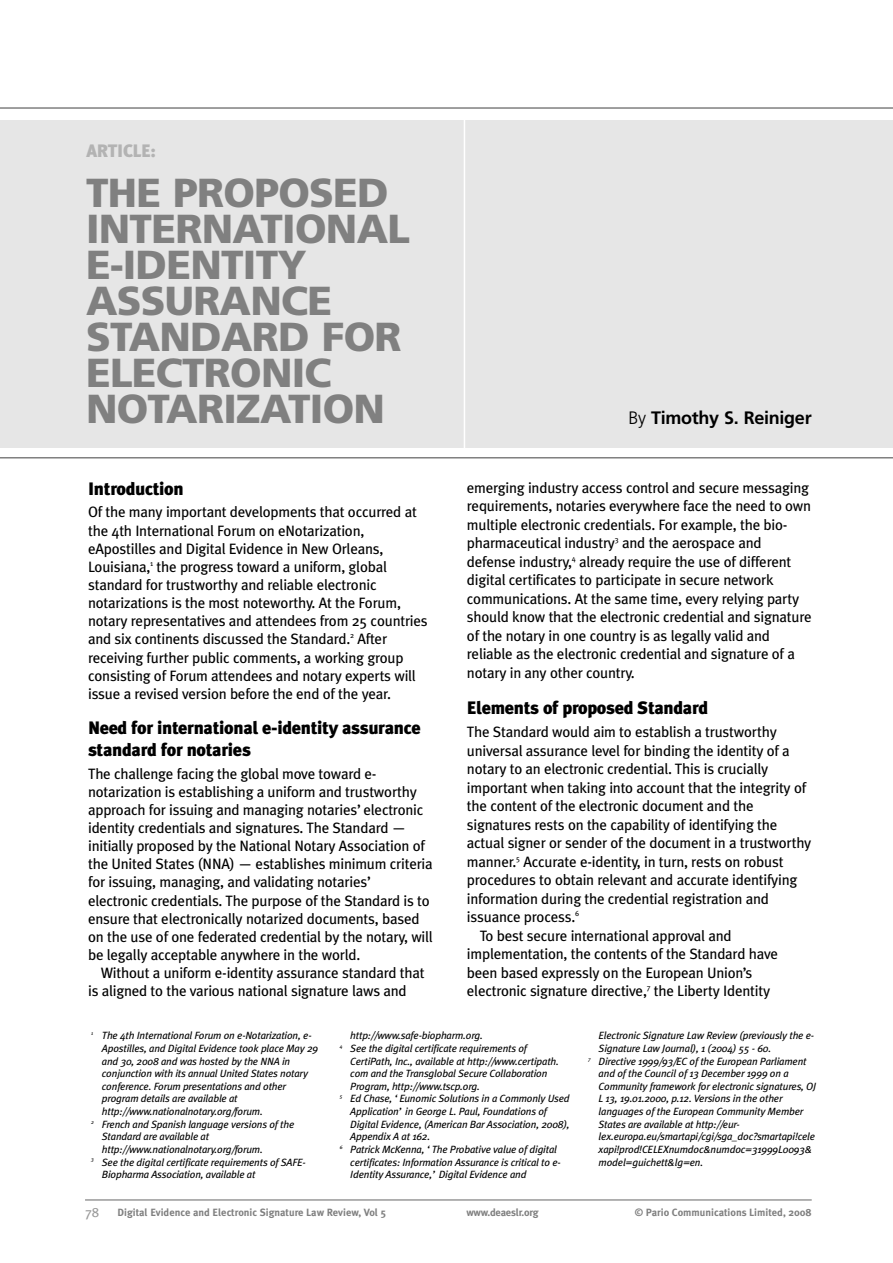
<style>
.page{position:relative;width:893px;height:1263px;background:#fff}
.page>*{position:absolute;margin:0;border:0;box-sizing:border-box;transform-origin:0 0}
.t1{font:900 40.5px/36px "Frutiger";letter-spacing:-.02em;color:#808080}
.t2{font:900 18px/21.8px "Meta Plus";letter-spacing:-.015em;color:#000}
.t3{font:700 18px "Frutiger";letter-spacing:-.015em;color:#000}
.t4{font:900 18px "Meta Plus";letter-spacing:-.015em;color:#b3b3b3}
.t5{font:15px/18.1px "Meta Plus";letter-spacing:-.015em;color:#000}
.t6{font:13.5px "Meta Plus";color:#999}
.t7{font:italic 10.5px "Meta Plus";letter-spacing:-.015em;color:#000}
.t8{font:700 10.5px "Meta Plus";color:#808080}
.t9{font:700 10.5px "Meta Plus";letter-spacing:-.02em;color:#808080}
.s1{font-weight:300}
</style>
<div class="page">
<div style="left:0;top:120px;width:893px;height:328px;background:#e6e6e6"></div>
<hr style="left:464px;top:89px;width:1px;height:475px;background:#fff">
<hr style="left:85px;top:1199px;width:727px;height:2px;background:#999">
<hr style="left:0;top:107px;width:893px;height:2px;background:#808080">
<hr style="left:0;top:457px;width:893px;height:1px;background:#808080">
<p class="t4" style="left:86px;top:141px;width:71px">ARTICLE:</p>
<h1 class="t1" style="left:86px;top:178px;width:325px">THE PROPOSED<br>INTERNATIONAL<br>E-IDENTITY<br>ASSURANCE<br>STANDARD FOR<br>ELECTRONIC<br>NOTARIZATION</h1>
<p class="t2" style="left:88px;top:478px;width:97px">Introduction</p>
<p class="t5" style="left:88px;top:503px;width:341px">Of the many important developments that occurred at the 4th International Forum on eNotarization, eApostilles and Digital Evidence in New Orleans, Louisiana,<sup>1</sup> the progress toward a uniform, global standard for trustworthy and reliable electronic notarizations is the most noteworthy. At the Forum, notary representatives and attendees from 25 countries and six continents discussed the Standard.<sup>2</sup> After receiving further public comments, a working group consisting of Forum attendees and notary experts will issue a revised version before the end of the year.</p>
<p class="t2" style="left:88px;top:717px;width:334px">Need for international e-identity assurance standard for notaries</p>
<p class="t5" style="left:88px;top:764px;width:346px">The challenge facing the global move toward e&shy;notarization is establishing a uniform and trustworthy approach for issuing and managing notaries’ electronic identity credentials and signatures. The Standard — initially proposed by the National Notary Association of the United States (NNA) — establishes minimum criteria for issuing, managing, and validating notaries’ electronic credentials. The purpose of the Standard is to ensure that electronically notarized documents, based on the use of one federated credential by the notary, will be legally acceptable anywhere in the world.</p>
<p class="t5" style="left:88px;top:964px;width:338px;text-indent:13px">Without a uniform e-identity assurance standard that is aligned to the various national signature laws and</p>
<p class="t3" style="left:628px;top:410px;width:185px"><span class="s1">By</span> Timothy S. Reiniger</p>
<p class="t5" style="left:467px;top:478px;width:346px">emerging industry access control and secure messaging requirements, notaries everywhere face the need to own multiple electronic credentials. For example, the bio&shy;pharmaceutical industry<sup>3</sup> and the aerospace and defense industry,<sup>4</sup> already require the use of different digital certificates to participate in secure network communications. At the same time, every relying party should know that the electronic credential and signature of the notary in one country is as legally valid and reliable as the electronic credential and signature of a notary in any other country.</p>
<p class="t2" style="left:467px;top:697px;width:243px">Elements of proposed Standard</p>
<p class="t5" style="left:467px;top:723px;width:311px">The Standard would aim to establish a trustworthy</p>
<p class="t5" style="left:467px;top:741px;width:324px">universal assurance level for binding the identity of a</p>
<p class="t5" style="left:467px;top:760px;width:303px">notary to an electronic credential. This is crucially</p>
<p class="t5" style="left:467px;top:778px;width:341px">important when taking into account that the integrity of</p>
<p class="t5" style="left:467px;top:797px;width:288px">the content of the electronic document and the</p>
<p class="t5" style="left:467px;top:815px;width:312px">signatures rests on the capability of identifying the</p>
<p class="t5" style="left:467px;top:834px;width:346px">actual signer or sender of the document in a trustworthy</p>
<p class="t5" style="left:467px;top:852px;width:318px">manner.<sup>5</sup> Accurate e-identity, in turn, rests on robust</p>
<p class="t5" style="left:467px;top:871px;width:332px">procedures to obtain relevant and accurate identifying</p>
<p class="t5" style="left:467px;top:889px;width:304px">information during the credential registration and</p>
<p class="t5" style="left:467px;top:908px;width:114px">issuance process.<sup>6</sup></p>
<p class="t5" style="left:480px;top:926px;width:254px">To best secure international approval and</p>
<p class="t5" style="left:467px;top:945px;width:313px">implementation, the contents of the Standard have</p>
<p class="t5" style="left:467px;top:963px;width:287px">been based expressly on the European Union’s</p>
<p class="t5" style="left:467px;top:982px;width:305px">electronic signature directive,<sup>7</sup> the Liberty Identity</p>
<p class="t7" style="left:91px;top:1030px;width:222px"><sup>1</sup> The 4th International Forum on e-Notarization, e-</p>
<p class="t7" style="left:102px;top:1042px;width:218px">Apostilles, and Digital Evidence took place May 29</p>
<p class="t7" style="left:102px;top:1055px;width:190px">and 30, 2008 and was hosted by the NNA in</p>
<p class="t7" style="left:102px;top:1067px;width:207px">conjunction with its annual United States notary</p>
<p class="t7" style="left:102px;top:1080px;width:186px">conference. Forum presentations and other</p>
<p class="t7" style="left:102px;top:1093px;width:137px">program details are available at</p>
<p class="t7" style="left:102px;top:1105px;width:162px">http://www.nationalnotary.org/forum.</p>
<p class="t7" style="left:91px;top:1118px;width:204px"><sup>2</sup> French and Spanish language versions of the</p>
<p class="t7" style="left:102px;top:1130px;width:109px">Standard are available at</p>
<p class="t7" style="left:102px;top:1143px;width:162px">http://www.nationalnotary.org/forum.</p>
<p class="t7" style="left:91px;top:1156px;width:216px"><sup>3</sup> See the digital certificate requirements of SAFE-</p>
<p class="t7" style="left:102px;top:1168px;width:155px">Biopharma Association, available at</p>
<p class="t7" style="left:350px;top:1030px;width:134px">http://www.safe-biopharm.org.</p>
<p class="t7" style="left:340px;top:1042px;width:189px"><sup>4</sup> See the digital certificate requirements of</p>
<p class="t7" style="left:350px;top:1055px;width:210px">CertiPath, Inc., available at http://www.certipath.</p>
<p class="t7" style="left:350px;top:1067px;width:199px">com and the Transglobal Secure Collaboration</p>
<p class="t7" style="left:350px;top:1080px;width:131px">Program, http://www.tscp.org.</p>
<p class="t7" style="left:340px;top:1093px;width:231px"><sup>5</sup> Ed Chase, ‘Eunomic Solutions in a Commonly Used</p>
<p class="t7" style="left:350px;top:1105px;width:198px">Application’ in George L. Paul, Foundations of</p>
<p class="t7" style="left:350px;top:1118px;width:221px">Digital Evidence, (American Bar Association, 2008),</p>
<p class="t7" style="left:350px;top:1130px;width:81px">Appendix A at 162.</p>
<p class="t7" style="left:340px;top:1143px;width:219px"><sup>6</sup> Patrick McKenna, ‘The Probative value of digital</p>
<p class="t7" style="left:350px;top:1156px;width:212px">certificates: Information Assurance is critical to e-</p>
<p class="t7" style="left:350px;top:1168px;width:178px">Identity Assurance,’ Digital Evidence and</p>
<p class="t7" style="left:599px;top:1030px;width:217px">Electronic Signature Law Review (previously the e-</p>
<p class="t7" style="left:599px;top:1042px;width:174px">Signature Law Journal), 1 (2004) 55 - 60.</p>
<p class="t7" style="left:588px;top:1055px;width:220px"><sup>7</sup> Directive 1999/93/EC of the European Parliament</p>
<p class="t7" style="left:599px;top:1067px;width:192px">and of the Council of 13 December 1999 on a</p>
<p class="t7" style="left:599px;top:1080px;width:219px">Community framework for electronic signatures, OJ</p>
<p class="t7" style="left:599px;top:1093px;width:185px">L 13, 19.01.2000, p.12. Versions in the other</p>
<p class="t7" style="left:599px;top:1105px;width:206px">languages of the European Community Member</p>
<p class="t7" style="left:599px;top:1118px;width:142px">States are available at http://eur-</p>
<p class="t7" style="left:599px;top:1130px;width:218px">lex.europa.eu/smartapi/cgi/sga_doc?smartapi!cele</p>
<p class="t7" style="left:599px;top:1143px;width:215px">xapi!prod!CELEXnumdoc&amp;numdoc=31999L0093&amp;</p>
<p class="t7" style="left:599px;top:1156px;width:106px">model=guichett&amp;lg=en.</p>
<p class="t6" style="left:85px;top:1204px;width:16px">78</p>
<p class="t8" style="left:117px;top:1206px;width:270px">Digital Evidence and Electronic Signature Law Review, Vol 5</p>
<p class="t9" style="left:466px;top:1206px;width:74px">www.deaeslr.org</p>
<p class="t8" style="left:635px;top:1206px;width:179px">© Pario Communications Limited, 2008</p>
</div>
